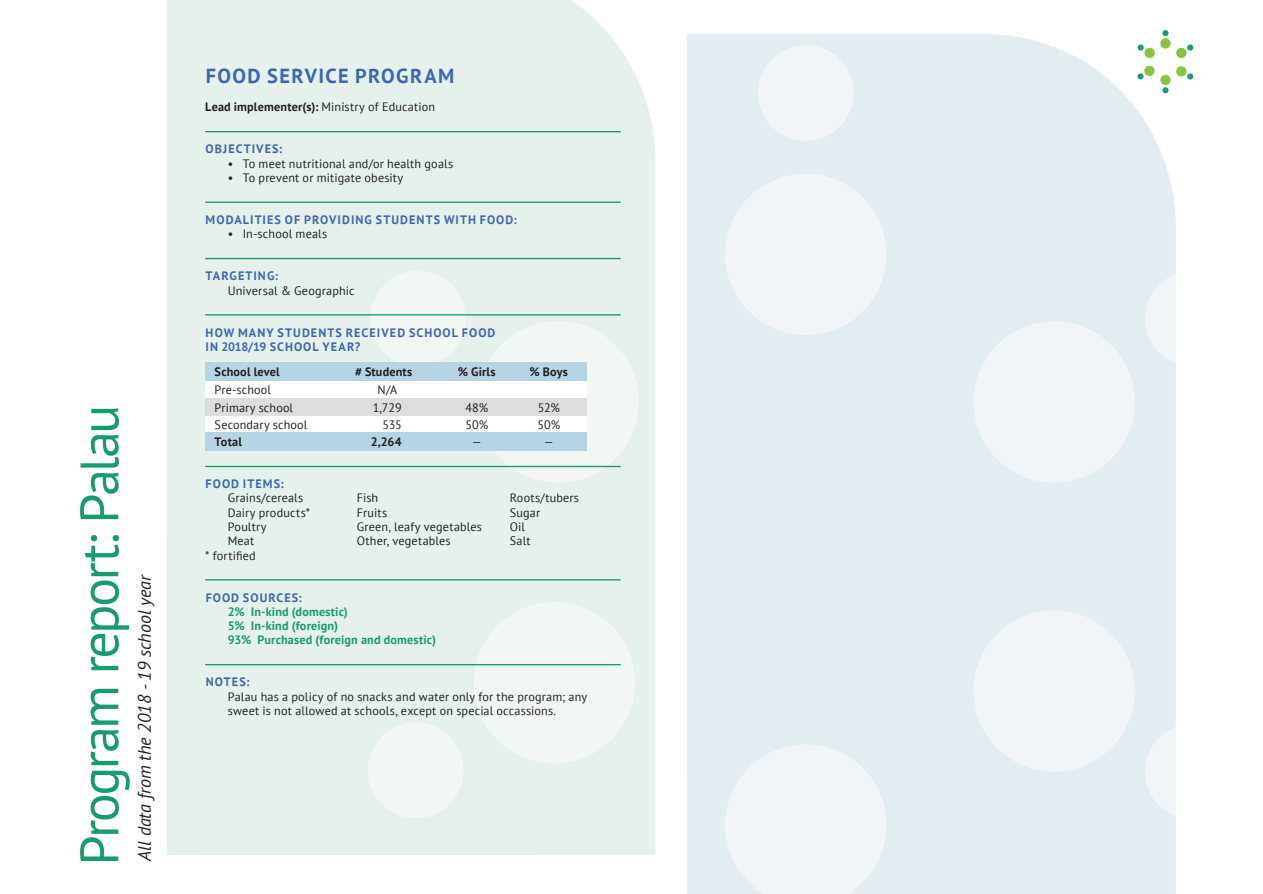
<style>
.page{position:relative;width:1263px;height:894px;background:#fff}
.page>*{position:absolute;margin:0;border:0;box-sizing:border-box;transform-origin:0 0}
.t1{font:54px "PT Sans";letter-spacing:-.05em;color:#179b72}
.t2{font:700 20.25px "PT Sans";letter-spacing:.07em;color:#3d67b1}
.t3{font:italic 18px "PT Sans";color:#231f20}
.t4{font:12.15px/14.2px "PT Sans";letter-spacing:.015em;color:#231f20}
.t5{font:700 12.15px/14.2px "PT Sans";letter-spacing:.09em;color:#3d67b1}
.t6{font:700 12.15px "PT Sans";letter-spacing:.015em;color:#231f20}
.t7{font:700 12.15px/14.2px "PT Sans";letter-spacing:.015em;color:#179b72}
.s1{font-weight:400}
</style>
<div class="page">
<div style="left:167px;top:0;width:489px;height:854px;background:#e7f1eb"></div>
<div style="left:687px;top:31px;width:493px;height:862px;background:#e4edf2"></div>
<div style="left:477px;top:321px;width:161px;height:161px;background:#f2f7f4;border-radius:50%"></div>
<div style="left:725px;top:174px;width:161px;height:161px;background:#f1f5f8;border-radius:50%"></div>
<div style="left:973px;top:321px;width:161px;height:161px;background:#f1f5f8;border-radius:50%"></div>
<div style="left:973px;top:610px;width:161px;height:161px;background:#f1f5f8;border-radius:50%"></div>
<svg style="left:725px;top:744px;width:161px;height:149px"></svg>
<div style="left:474px;top:602px;width:161px;height:161px;background:#f2f7f4;border-radius:50%"></div>
<div style="left:1145px;top:271px;width:95px;height:95px;background:linear-gradient(to right,#f1f5f8,#fff);border-radius:50%"></div>
<div style="left:1145px;top:723px;width:95px;height:96px;background:linear-gradient(to right,#f1f5f8,#fff);border-radius:50%"></div>
<div style="left:368px;top:722px;width:95px;height:96px;background:#f2f7f4;border-radius:50%"></div>
<div style="left:370px;top:271px;width:96px;height:95px;background:#f2f7f4;border-radius:50%"></div>
<div style="left:758px;top:45px;width:95px;height:96px;background:#f1f5f8;border-radius:50%"></div>
<div style="left:1144px;top:48px;width:10px;height:10px;background:#8bc440;border-radius:50%"></div>
<div style="left:1160px;top:38px;width:10px;height:11px;background:#8bc440;border-radius:50%"></div>
<div style="left:1176px;top:48px;width:10px;height:10px;background:#8bc440;border-radius:50%"></div>
<div style="left:1176px;top:66px;width:10px;height:10px;background:#8bc440;border-radius:50%"></div>
<div style="left:1160px;top:75px;width:10px;height:10px;background:#8bc440;border-radius:50%"></div>
<div style="left:1144px;top:66px;width:10px;height:10px;background:#8bc440;border-radius:50%"></div>
<div style="left:1187px;top:44px;width:6px;height:7px;background:#199c73;border-radius:50%"></div>
<svg style="left:1187px;top:73px;width:6px;height:6px"></svg>
<svg style="left:1162px;top:87px;width:6px;height:6px"></svg>
<svg style="left:1137px;top:73px;width:6px;height:6px"></svg>
<div style="left:1137px;top:44px;width:6px;height:7px;background:#199c73;border-radius:50%"></div>
<svg style="left:1162px;top:30px;width:6px;height:6px"></svg>
<div style="left:205px;top:381px;width:382px;height:17px;background:#fff"></div>
<div style="left:205px;top:416px;width:382px;height:17px;background:#fff"></div>
<div style="left:205px;top:362px;width:382px;height:19px;background:#b6d4e3"></div>
<div style="left:205px;top:398px;width:382px;height:18px;background:#dcdddf"></div>
<div style="left:205px;top:432px;width:382px;height:19px;background:#b6d4e3"></div>
<hr style="left:205px;top:131px;width:415px;height:1px;background:#179b72">
<hr style="left:205px;top:201px;width:415px;height:2px;background:#179b72">
<hr style="left:205px;top:258px;width:415px;height:1px;background:#179b72">
<hr style="left:205px;top:314px;width:415px;height:1px;background:#179b72">
<hr style="left:205px;top:465px;width:415px;height:2px;background:#179b72">
<hr style="left:205px;top:579px;width:415px;height:1px;background:#179b72">
<hr style="left:205px;top:663px;width:415px;height:2px;background:#179b72">
<h1 class="t1" style="left:65px;top:865px;width:462px;rotate:-90deg">Program report: Palau</h1>
<h3 class="t3" style="left:133px;top:860px;width:288px;rotate:-90deg">All data from the 2018 - 19 school year</h3>
<h2 class="t2" style="left:206px;top:62px;width:250px">FOOD SERVICE PROGRAM</h2>
<p class="t6" style="left:205px;top:99px;width:231px">Lead implementer(s): <span class="s1">Ministry of Education</span></p>
<p class="t5" style="left:206px;top:142px;width:78px">OBJECTIVES:</p>
<p class="t4" style="left:228px;top:156px;width:227px">• To meet nutritional and/or health goals</p>
<p class="t4" style="left:228px;top:170px;width:177px">• To prevent or mitigate obesity</p>
<p class="t5" style="left:206px;top:212px;width:313px">MODALITIES OF PROVIDING STUDENTS WITH FOOD:</p>
<p class="t4" style="left:228px;top:226px;width:101px">• In-school meals</p>
<p class="t5" style="left:206px;top:268px;width:74px">TARGETING:</p>
<p class="t4" style="left:228px;top:283px;width:129px">Universal &amp; Geographic</p>
<p class="t5" style="left:206px;top:325px;width:291px">HOW MANY STUDENTS RECEIVED SCHOOL FOOD<br>IN 2018/19 SCHOOL YEAR?</p>
<p class="t6" style="left:215px;top:364px;width:67px">School level</p>
<p class="t6" style="left:355px;top:364px;width:59px"># Students</p>
<p class="t6" style="left:458px;top:364px;width:39px">% Girls</p>
<p class="t6" style="left:529px;top:364px;width:40px">% Boys</p>
<p class="t4" style="left:215px;top:382px;width:58px">Pre-school</p>
<p class="t4" style="left:377px;top:382px;width:21px">N/A</p>
<p class="t4" style="left:215px;top:400px;width:80px">Primary school</p>
<p class="t4" style="left:373px;top:400px;width:30px">1,729</p>
<p class="t4" style="left:465px;top:400px;width:24px">48%</p>
<p class="t4" style="left:537px;top:400px;width:24px">52%</p>
<p class="t4" style="left:215px;top:417px;width:94px">Secondary school</p>
<p class="t4" style="left:382px;top:417px;width:21px">535</p>
<p class="t4" style="left:465px;top:417px;width:24px">50%</p>
<p class="t4" style="left:537px;top:417px;width:24px">50%</p>
<p class="t6" style="left:215px;top:433px;width:29px">Total</p>
<p class="t6" style="left:371px;top:433px;width:32px">2,264</p>
<p class="t4" style="left:472px;top:434px;width:11px">—</p>
<p class="t4" style="left:544px;top:434px;width:11px">—</p>
<p class="t5" style="left:206px;top:476px;width:79px">FOOD ITEMS:</p>
<p class="t4" style="left:228px;top:490px;width:77px">Grains/cereals</p>
<p class="t4" style="left:357px;top:490px;width:23px">Fish</p>
<p class="t4" style="left:510px;top:490px;width:71px">Roots/tubers</p>
<p class="t4" style="left:228px;top:505px;width:84px">Dairy products*</p>
<p class="t4" style="left:357px;top:505px;width:32px">Fruits</p>
<p class="t4" style="left:510px;top:505px;width:32px">Sugar</p>
<p class="t4" style="left:228px;top:519px;width:40px">Poultry</p>
<p class="t4" style="left:357px;top:519px;width:127px">Green, leafy vegetables</p>
<p class="t4" style="left:510px;top:519px;width:17px">Oil</p>
<p class="t4" style="left:228px;top:533px;width:28px">Meat</p>
<p class="t4" style="left:357px;top:533px;width:96px">Other, vegetables</p>
<p class="t4" style="left:510px;top:533px;width:22px">Salt</p>
<p class="t4" style="left:205px;top:547px;width:52px">* fortified</p>
<p class="t5" style="left:206px;top:589px;width:98px">FOOD SOURCES:</p>
<p class="t7" style="left:228px;top:604px;width:210px">2% In-kind (domestic)<br>5% In-kind (foreign)<br>93% Purchased (foreign and domestic)</p>
<p class="t5" style="left:206px;top:674px;width:45px">NOTES:</p>
<p class="t4" style="left:228px;top:688px;width:361px">Palau has a policy of no snacks and water only for the program; any sweet is not allowed at schools, except on special occassions.</p>
</div>
